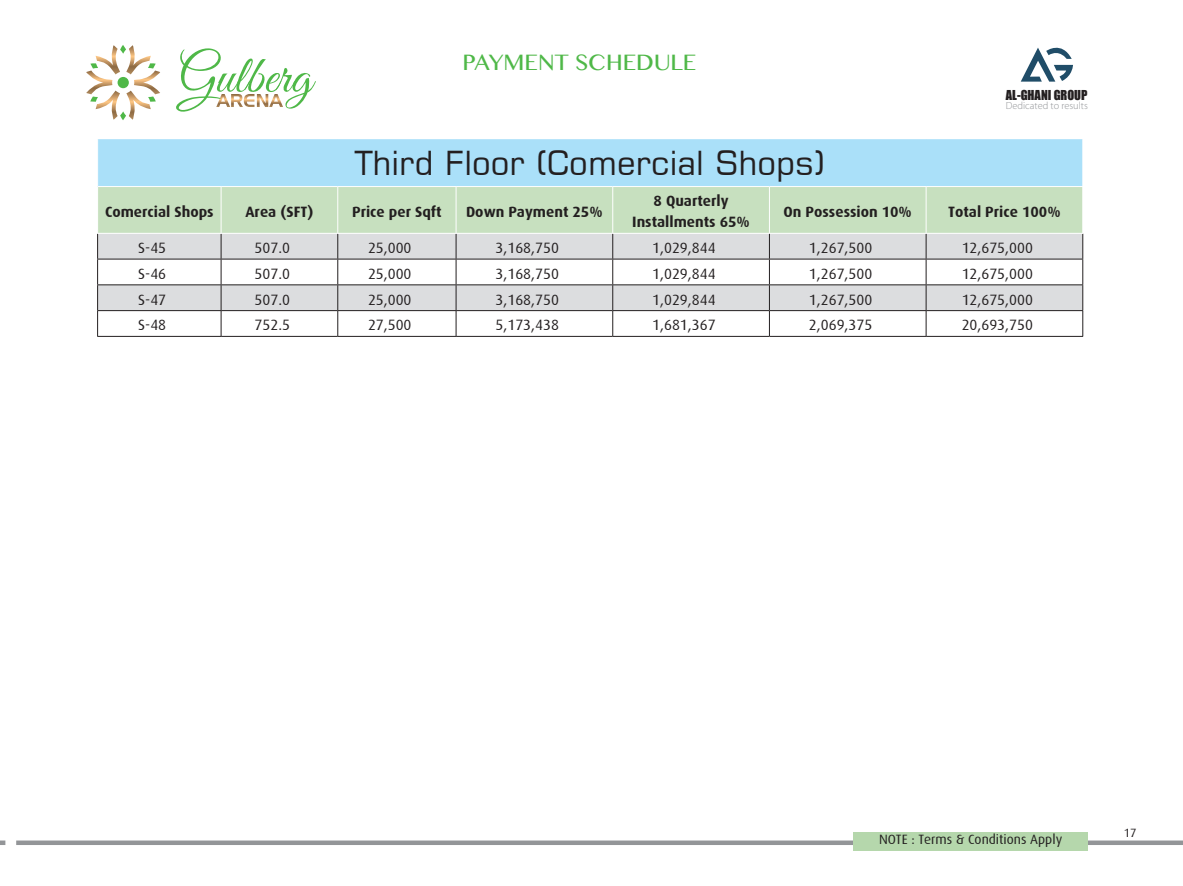
<style>
.page{position:relative;width:1183px;height:886px;background:#fff}
.page>*{position:absolute;margin:0;border:0;box-sizing:border-box;transform-origin:0 0}
.t1{font:33px "Square 721 BT";color:#231f20}
.t2{font:19.8px "Bangla MN";color:#4fb848}
.t3{font:15px "Dax";color:#231f20}
.t4{font:700 15px/21px "Dax";color:#231f20;text-align:center}
.t5{font:13.5px "Dax";color:#231f20}
.t6{font:12.6px "Impact";color:#231f20}
.t7{font:12px "Dax";color:#231f20}
.t8{font:300 10.35px "Myriad Pro";color:#939598}
</style>
<div class="page">
<svg style="left:120px;top:111px;width:6px;height:9px"></svg>
<svg style="left:120px;top:45px;width:6px;height:9px"></svg>
<svg style="left:86px;top:45px;width:34px;height:75px"></svg>
<svg style="left:126px;top:45px;width:34px;height:75px"></svg>
<div style="left:118px;top:77px;width:11px;height:11px;background:#4fb848;border-radius:50%"></div>
<svg style="left:176px;top:48px;width:140px;height:64px"></svg>
<svg style="left:1020px;top:47px;width:53px;height:35px"></svg>
<svg style="left:0;top:840px;width:5px;height:5px"></svg>
<div style="left:16px;top:840px;width:1167px;height:5px;background:#939598"></div>
<div style="left:853px;top:832px;width:234px;height:19px;background:#b5d7ac"></div>
<div style="left:98px;top:139px;width:984px;height:47px;background:#aae0f9"></div>
<div style="left:98px;top:187px;width:984px;height:46px;background:#c7e0bf"></div>
<svg style="left:98px;top:234px;width:984px;height:76px;fill:#dcdddf"></svg>
<hr style="left:97px;top:259px;width:124px;height:1px;background:#231f20">
<hr style="left:221px;top:259px;width:117px;height:1px;background:#231f20">
<hr style="left:338px;top:259px;width:118px;height:1px;background:#231f20">
<hr style="left:456px;top:259px;width:157px;height:1px;background:#231f20">
<hr style="left:613px;top:259px;width:156px;height:1px;background:#231f20">
<hr style="left:769px;top:259px;width:157px;height:1px;background:#231f20">
<hr style="left:926px;top:259px;width:157px;height:1px;background:#231f20">
<hr style="left:97px;top:284px;width:124px;height:1px;background:#231f20">
<hr style="left:221px;top:284px;width:117px;height:1px;background:#231f20">
<hr style="left:338px;top:284px;width:118px;height:1px;background:#231f20">
<hr style="left:456px;top:284px;width:157px;height:1px;background:#231f20">
<hr style="left:613px;top:284px;width:156px;height:1px;background:#231f20">
<hr style="left:769px;top:284px;width:157px;height:1px;background:#231f20">
<hr style="left:926px;top:284px;width:157px;height:1px;background:#231f20">
<hr style="left:97px;top:310px;width:124px;height:1px;background:#231f20">
<svg style="left:97px;top:234px;width:1px;height:102px"></svg>
<hr style="left:221px;top:310px;width:117px;height:1px;background:#231f20">
<svg style="left:221px;top:234px;width:1px;height:102px"></svg>
<hr style="left:338px;top:310px;width:118px;height:1px;background:#231f20">
<svg style="left:337px;top:234px;width:1px;height:102px"></svg>
<hr style="left:456px;top:310px;width:157px;height:1px;background:#231f20">
<svg style="left:456px;top:234px;width:1px;height:102px"></svg>
<hr style="left:613px;top:310px;width:156px;height:1px;background:#231f20">
<svg style="left:612px;top:234px;width:1px;height:102px"></svg>
<hr style="left:769px;top:310px;width:157px;height:1px;background:#231f20">
<svg style="left:769px;top:234px;width:1px;height:102px"></svg>
<hr style="left:926px;top:310px;width:157px;height:1px;background:#231f20">
<svg style="left:925px;top:234px;width:1px;height:102px"></svg>
<svg style="left:1082px;top:234px;width:1px;height:102px"></svg>
<hr style="left:97px;top:336px;width:124px;height:1px;background:#231f20">
<hr style="left:221px;top:336px;width:117px;height:1px;background:#231f20">
<hr style="left:338px;top:336px;width:118px;height:1px;background:#231f20">
<hr style="left:456px;top:336px;width:157px;height:1px;background:#231f20">
<hr style="left:613px;top:336px;width:156px;height:1px;background:#231f20">
<hr style="left:769px;top:336px;width:157px;height:1px;background:#231f20">
<hr style="left:926px;top:336px;width:157px;height:1px;background:#231f20">
<hr style="left:221px;top:187px;width:1px;height:46px;background:#fff">
<hr style="left:337px;top:187px;width:1px;height:46px;background:#fff">
<hr style="left:456px;top:187px;width:1px;height:46px;background:#fff">
<hr style="left:612px;top:187px;width:1px;height:46px;background:#fff">
<hr style="left:769px;top:187px;width:1px;height:46px;background:#fff">
<hr style="left:925px;top:187px;width:1px;height:46px;background:#fff">
<h2 class="t2" style="left:462px;top:47px;width:235px">PAYMENT SCHEDULE</h2>
<h1 class="t1" style="left:355px;top:142px;width:471px">Third Floor (Comercial Shops)</h1>
<p class="t6" style="left:1005px;top:85px;width:83px">AL-GHANI GROUP</p>
<p class="t8" style="left:1005px;top:100px;width:84px">Dedicated to results</p>
<p class="t4" style="left:105px;top:201px;width:110px">Comercial Shops</p>
<p class="t4" style="left:245px;top:201px;width:69px">Area (SFT)</p>
<p class="t4" style="left:352px;top:201px;width:91px">Price per Sqft</p>
<p class="t4" style="left:466px;top:201px;width:138px">Down Payment 25%</p>
<p class="t4" style="left:632px;top:191px;width:119px">8 Quarterly<br>Installments 65%</p>
<p class="t4" style="left:783px;top:201px;width:130px">On Possession 10%</p>
<p class="t4" style="left:948px;top:201px;width:114px">Total Price 100%</p>
<p class="t3" style="left:138px;top:239px;width:29px">S-45</p>
<p class="t3" style="left:254px;top:239px;width:37px">507.0</p>
<p class="t3" style="left:368px;top:239px;width:45px">25,000</p>
<p class="t3" style="left:495px;top:239px;width:65px">3,168,750</p>
<p class="t3" style="left:652px;top:239px;width:65px">1,029,844</p>
<p class="t3" style="left:809px;top:239px;width:65px">1,267,500</p>
<p class="t3" style="left:961px;top:239px;width:73px">12,675,000</p>
<p class="t3" style="left:138px;top:265px;width:29px">S-46</p>
<p class="t3" style="left:254px;top:265px;width:37px">507.0</p>
<p class="t3" style="left:368px;top:265px;width:45px">25,000</p>
<p class="t3" style="left:495px;top:265px;width:65px">3,168,750</p>
<p class="t3" style="left:652px;top:265px;width:65px">1,029,844</p>
<p class="t3" style="left:809px;top:265px;width:65px">1,267,500</p>
<p class="t3" style="left:961px;top:265px;width:73px">12,675,000</p>
<p class="t3" style="left:138px;top:291px;width:29px">S-47</p>
<p class="t3" style="left:254px;top:291px;width:37px">507.0</p>
<p class="t3" style="left:368px;top:291px;width:45px">25,000</p>
<p class="t3" style="left:495px;top:291px;width:65px">3,168,750</p>
<p class="t3" style="left:652px;top:291px;width:65px">1,029,844</p>
<p class="t3" style="left:809px;top:291px;width:65px">1,267,500</p>
<p class="t3" style="left:961px;top:291px;width:73px">12,675,000</p>
<p class="t3" style="left:138px;top:317px;width:29px">S-48</p>
<p class="t3" style="left:254px;top:317px;width:37px">752.5</p>
<p class="t3" style="left:368px;top:317px;width:45px">27,500</p>
<p class="t3" style="left:495px;top:317px;width:65px">5,173,438</p>
<p class="t3" style="left:652px;top:317px;width:65px">1,681,367</p>
<p class="t3" style="left:809px;top:317px;width:65px">2,069,375</p>
<p class="t3" style="left:961px;top:317px;width:73px">20,693,750</p>
<p class="t5" style="left:879px;top:832px;width:185px">NOTE : Terms &amp; Conditions Apply</p>
<p class="t7" style="left:1123px;top:826px;width:14px">17</p>
</div>
